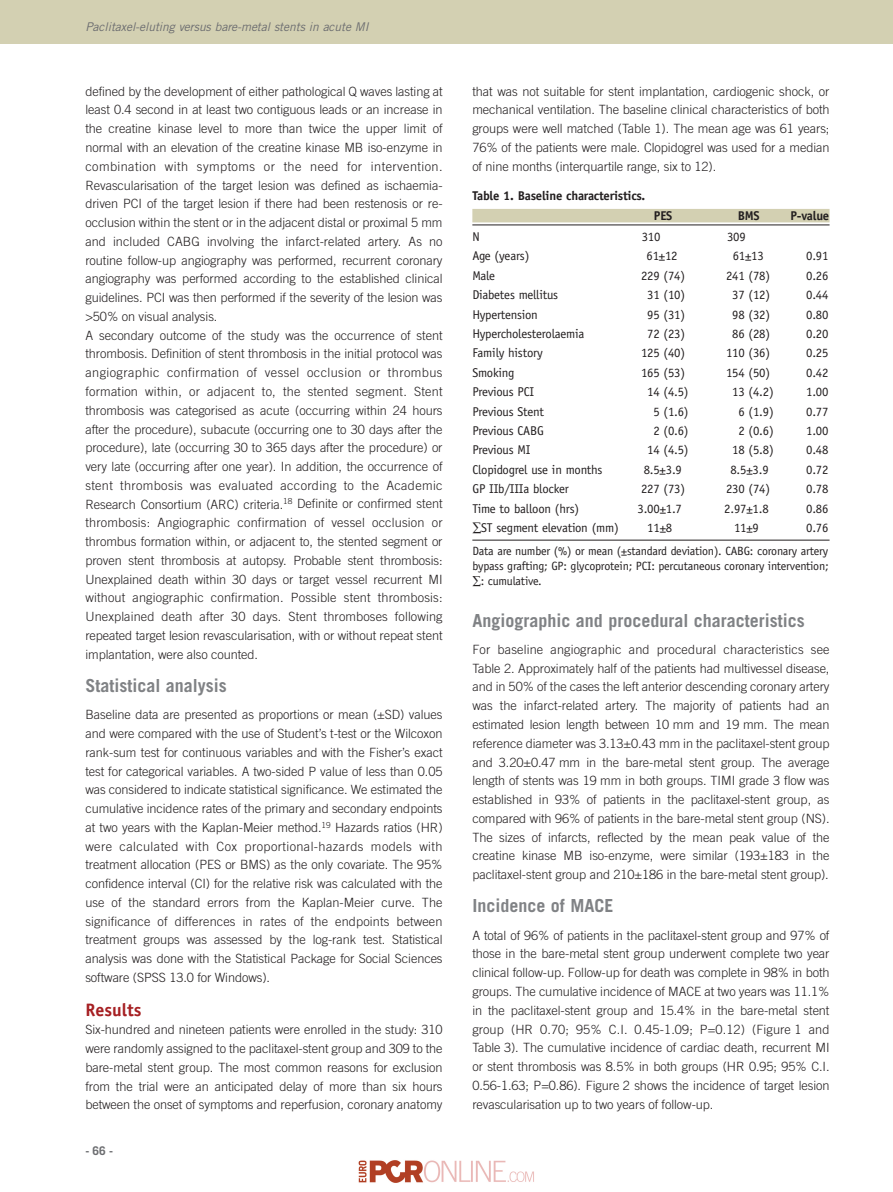
<style>
.page{position:relative;width:893px;height:1192px;background:#fff}
.page>*{position:absolute;margin:0;border:0;box-sizing:border-box;transform-origin:0 0}
.t1{font:700 18px "Trade Gothic";color:#808285}
.t2{font:700 18px "Officina Sans";color:#a62023}
.t3{font:300 12.75px/18.8px "Trade Gothic";letter-spacing:-.005em;color:#231f20;text-align:justify}
.t4{font:12.75px "Officina Sans";letter-spacing:-.015em;color:#231f20}
.t5{font:700 12.75px "Officina Sans";letter-spacing:-.015em;color:#231f20}
.t6{font:12px/15px "Officina Sans";letter-spacing:-.015em;color:#231f20;text-align:justify}
.t7{font:italic 12px "Trade Gothic";color:#6c6d70}
.t8{font:700 12px "Trade Gothic";color:#6c6d70}
</style>
<div class="page">
<div style="left:0;top:0;width:893px;height:44px;background:#d3d0b2"></div>
<div style="left:472px;top:209px;width:357px;height:13px;background:#d3d0b2"></div>
<hr style="left:472px;top:224px;width:357px;height:1px;background:#231f20">
<hr style="left:472px;top:539px;width:357px;height:1px;background:#231f20">
<img style="left:358px;top:1160px;width:176px;height:23px">
<p class="t7" style="left:85px;top:23px;width:287px">Paclitaxel-eluting versus bare-metal stents in acute MI</p>
<p class="t3" style="left:85px;top:83px;width:359px;text-align:left">defined by the development of either pathological Q waves lasting at least 0.4 second in at least two contiguous leads or an increase in the creatine kinase level to more than twice the upper limit of normal with an elevation of the creatine kinase MB iso-enzyme in combination with symptoms or the need for intervention.<br>Revascularisation of the target lesion was defined as ischaemia&shy;driven PCI of the target lesion if there had been restenosis or re&shy;occlusion within the stent or in the adjacent distal or proximal 5 mm and included CABG involving the infarct-related artery. As no routine follow-up angiography was performed, recurrent coronary angiography was performed according to the established clinical guidelines. PCI was then performed if the severity of the lesion was &gt;50% on visual analysis.<br>A secondary outcome of the study was the occurrence of stent thrombosis. Definition of stent thrombosis in the initial protocol was angiographic confirmation of vessel occlusion or thrombus formation within, or adjacent to, the stented segment. Stent thrombosis was categorised as acute (occurring within 24 hours after the procedure), subacute (occurring one to 30 days after the procedure), late (occurring 30 to 365 days after the procedure) or very late (occurring after one year). In addition, the occurrence of stent thrombosis was evaluated according to the Academic Research Consortium (ARC) criteria.<sup>18</sup> Definite or confirmed stent thrombosis: Angiographic confirmation of vessel occlusion or thrombus formation within, or adjacent to, the stented segment or proven stent thrombosis at autopsy. Probable stent thrombosis:<br>Unexplained death within 30 days or target vessel recurrent MI without angiographic confirmation. Possible stent thrombosis:<br>Unexplained death after 30 days. Stent thromboses following repeated target lesion revascularisation, with or without repeat stent implantation, were also counted.</p>
<h1 class="t1" style="left:85px;top:679px;width:143px">Statistical analysis</h1>
<p class="t3" style="left:85px;top:706px;width:359px">Baseline data are presented as proportions or mean (±SD) values and were compared with the use of Student’s t-test or the Wilcoxon rank-sum test for continuous variables and with the Fisher’s exact test for categorical variables. A two-sided P value of less than 0.05 was considered to indicate statistical significance. We estimated the cumulative incidence rates of the primary and secondary endpoints at two years with the Kaplan-Meier method.<sup>19</sup> Hazards ratios (HR) were calculated with Cox proportional-hazards models with treatment allocation (PES or BMS) as the only covariate. The 95% confidence interval (CI) for the relative risk was calculated with the use of the standard errors from the Kaplan-Meier curve. The significance of differences in rates of the endpoints between treatment groups was assessed by the log-rank test. Statistical analysis was done with the Statistical Package for Social Sciences software (SPSS 13.0 for Windows).</p>
<h1 class="t2" style="left:85px;top:1002px;width:57px">Results</h1>
<p class="t3" style="left:85px;top:1021px;width:359px">Six-hundred and nineteen patients were enrolled in the study: 310 were randomly assigned to the paclitaxel-stent group and 309 to the bare-metal stent group. The most common reasons for exclusion from the trial were an anticipated delay of more than six hours between the onset of symptoms and reperfusion, coronary anatomy</p>
<p class="t8" style="left:85px;top:1145px;width:29px">- 66 -</p>
<p class="t3" style="left:472px;top:83px;width:359px">that was not suitable for stent implantation, cardiogenic shock, or mechanical ventilation. The baseline clinical characteristics of both groups were well matched (Table 1). The mean age was 61 years; 76% of the patients were male. Clopidogrel was used for a median of nine months (interquartile range, six to 12).</p>
<p class="t5" style="left:472px;top:190px;width:175px">Table 1. Baseline characteristics.</p>
<p class="t5" style="left:654px;top:211px;width:20px">PES</p>
<p class="t5" style="left:738px;top:211px;width:23px">BMS</p>
<p class="t5" style="left:790px;top:211px;width:40px">P-value</p>
<p class="t4" style="left:472px;top:232px;width:9px">N</p>
<p class="t4" style="left:642px;top:232px;width:20px">310</p>
<p class="t4" style="left:727px;top:232px;width:20px">309</p>
<p class="t4" style="left:472px;top:251px;width:59px">Age (years)</p>
<p class="t4" style="left:646px;top:251px;width:33px">61±12</p>
<p class="t4" style="left:733px;top:251px;width:33px">61±13</p>
<p class="t4" style="left:806px;top:251px;width:24px">0.91</p>
<p class="t4" style="left:472px;top:271px;width:24px">Male</p>
<p class="t4" style="left:641px;top:271px;width:46px">229 (74)</p>
<p class="t4" style="left:726px;top:271px;width:46px">241 (78)</p>
<p class="t4" style="left:806px;top:271px;width:24px">0.26</p>
<p class="t4" style="left:472px;top:290px;width:87px">Diabetes mellitus</p>
<p class="t4" style="left:647px;top:290px;width:39px">31 (10)</p>
<p class="t4" style="left:732px;top:290px;width:39px">37 (12)</p>
<p class="t4" style="left:806px;top:290px;width:24px">0.44</p>
<p class="t4" style="left:472px;top:309px;width:67px">Hypertension</p>
<p class="t4" style="left:647px;top:309px;width:39px">95 (31)</p>
<p class="t4" style="left:732px;top:309px;width:39px">98 (32)</p>
<p class="t4" style="left:806px;top:309px;width:24px">0.80</p>
<p class="t4" style="left:472px;top:329px;width:113px">Hypercholesterolaemia</p>
<p class="t4" style="left:647px;top:329px;width:39px">72 (23)</p>
<p class="t4" style="left:732px;top:329px;width:39px">86 (28)</p>
<p class="t4" style="left:806px;top:329px;width:24px">0.20</p>
<p class="t4" style="left:472px;top:348px;width:72px">Family history</p>
<p class="t4" style="left:641px;top:348px;width:46px">125 (40)</p>
<p class="t4" style="left:726px;top:348px;width:46px">110 (36)</p>
<p class="t4" style="left:806px;top:348px;width:24px">0.25</p>
<p class="t4" style="left:472px;top:367px;width:44px">Smoking</p>
<p class="t4" style="left:641px;top:367px;width:46px">165 (53)</p>
<p class="t4" style="left:726px;top:367px;width:46px">154 (50)</p>
<p class="t4" style="left:806px;top:367px;width:24px">0.42</p>
<p class="t4" style="left:472px;top:387px;width:63px">Previous PCI</p>
<p class="t4" style="left:647px;top:387px;width:43px">14 (4.5)</p>
<p class="t4" style="left:732px;top:387px;width:43px">13 (4.2)</p>
<p class="t4" style="left:806px;top:387px;width:24px">1.00</p>
<p class="t4" style="left:472px;top:406px;width:73px">Previous Stent</p>
<p class="t4" style="left:653px;top:406px;width:37px">5 (1.6)</p>
<p class="t4" style="left:738px;top:406px;width:37px">6 (1.9)</p>
<p class="t4" style="left:806px;top:406px;width:24px">0.77</p>
<p class="t4" style="left:472px;top:426px;width:73px">Previous CABG</p>
<p class="t4" style="left:653px;top:426px;width:37px">2 (0.6)</p>
<p class="t4" style="left:738px;top:426px;width:37px">2 (0.6)</p>
<p class="t4" style="left:806px;top:426px;width:24px">1.00</p>
<p class="t4" style="left:472px;top:445px;width:60px">Previous MI</p>
<p class="t4" style="left:647px;top:445px;width:43px">14 (4.5)</p>
<p class="t4" style="left:732px;top:445px;width:43px">18 (5.8)</p>
<p class="t4" style="left:806px;top:445px;width:24px">0.48</p>
<p class="t4" style="left:472px;top:464px;width:131px">Clopidogrel use in months</p>
<p class="t4" style="left:644px;top:464px;width:40px">8.5±3.9</p>
<p class="t4" style="left:730px;top:464px;width:40px">8.5±3.9</p>
<p class="t4" style="left:806px;top:464px;width:24px">0.72</p>
<p class="t4" style="left:472px;top:484px;width:98px">GP IIb/IIIa blocker</p>
<p class="t4" style="left:641px;top:484px;width:46px">227 (73)</p>
<p class="t4" style="left:726px;top:484px;width:46px">230 (74)</p>
<p class="t4" style="left:806px;top:484px;width:24px">0.78</p>
<p class="t4" style="left:472px;top:503px;width:108px">Time to balloon (hrs)</p>
<p class="t4" style="left:637px;top:503px;width:46px">3.00±1.7</p>
<p class="t4" style="left:724px;top:503px;width:46px">2.97±1.8</p>
<p class="t4" style="left:806px;top:503px;width:24px">0.86</p>
<p class="t4" style="left:472px;top:522px;width:148px">∑ST segment elevation (mm)</p>
<p class="t4" style="left:647px;top:522px;width:26px">11±8</p>
<p class="t4" style="left:734px;top:522px;width:26px">11±9</p>
<p class="t4" style="left:806px;top:522px;width:24px">0.76</p>
<p class="t6" style="left:472px;top:544px;width:358px">Data are number (%) or mean (±standard deviation). CABG: coronary artery bypass grafting; GP: glycoprotein; PCI: percutaneous coronary intervention; ∑: cumulative.</p>
<h1 class="t1" style="left:472px;top:613px;width:334px">Angiographic and procedural characteristics</h1>
<p class="t3" style="left:472px;top:641px;width:359px">For baseline angiographic and procedural characteristics see Table 2. Approximately half of the patients had multivessel disease, and in 50% of the cases the left anterior descending coronary artery was the infarct-related artery. The majority of patients had an estimated lesion length between 10 mm and 19 mm. The mean reference diameter was 3.13±0.43 mm in the paclitaxel-stent group and 3.20±0.47 mm in the bare-metal stent group. The average length of stents was 19 mm in both groups. TIMI grade 3 flow was established in 93% of patients in the paclitaxel-stent group, as compared with 96% of patients in the bare-metal stent group (NS).<br>The sizes of infarcts, reflected by the mean peak value of the creatine kinase MB iso-enzyme, were similar (193±183 in the paclitaxel-stent group and 210±186 in the bare-metal stent group).</p>
<h1 class="t1" style="left:472px;top:899px;width:143px">Incidence of MACE</h1>
<p class="t3" style="left:472px;top:926px;width:359px">A total of 96% of patients in the paclitaxel-stent group and 97% of those in the bare-metal stent group underwent complete two year clinical follow-up. Follow-up for death was complete in 98% in both groups. The cumulative incidence of MACE at two years was 11.1% in the paclitaxel-stent group and 15.4% in the bare-metal stent group (HR 0.70; 95% C.I. 0.45-1.09; P=0.12) (Figure 1 and Table 3). The cumulative incidence of cardiac death, recurrent MI or stent thrombosis was 8.5% in both groups (HR 0.95; 95% C.I.<br>0.56-1.63; P=0.86). Figure 2 shows the incidence of target lesion revascularisation up to two years of follow-up.</p>
</div>
